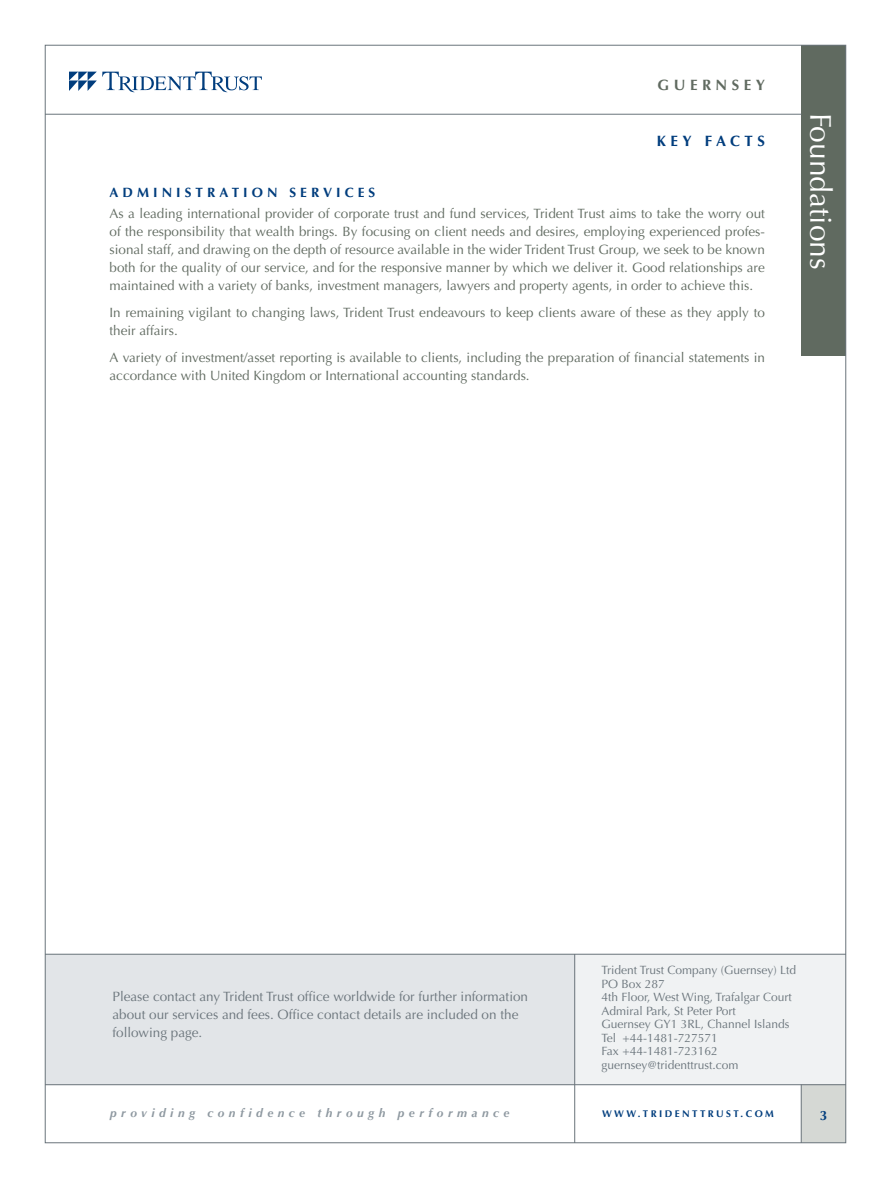
<style>
.page{position:relative;width:891px;height:1188px;background:#fff}
.page>*{position:absolute;margin:0;border:0;box-sizing:border-box;transform-origin:0 0}
.t1{font:30px "Optima LT Std";color:#fff}
.t2{font:700 15px "Optima LT Std";letter-spacing:.3em;color:#013d7d}
.t3{font:700 15px "Optima LT Std";letter-spacing:.3em;color:#606a60}
.Text-6pts___Above{font:13.5px/18px "Optima LT Std";color:#606a60}
.t4{font:13.5px/18px "Optima LT Std";color:#6a747b}
.Head_1{font:700 13.5px "Optima LT Std";letter-spacing:.3em;color:#013d7d}
.xOffice-Address{font:12px "Optima LT Std";color:#6a747b}
.t5{font:italic 700 12px "Optima LT Std";letter-spacing:.37em;color:#8f99a1}
.t6{font:700 9.75px "Optima LT Std";letter-spacing:.25em;color:#013d7d}
</style>
<div class="page">
<div style="left:45px;top:954px;width:801px;height:130px;background:#f0f2f3"></div>
<div style="left:45px;top:954px;width:530px;height:130px;background:#e2e5e8"></div>
<div style="left:801px;top:1084px;width:45px;height:59px;background:#d5d8d4"></div>
<div style="left:801px;top:45px;width:45px;height:311px;background:#606a60"></div>
<hr style="left:45px;top:1084px;width:801px;height:1px;background:#6a747b">
<hr style="left:801px;top:1084px;width:1px;height:59px;background:#6a747b">
<hr style="left:45px;top:114px;width:756px;height:1px;background:#6a747b">
<svg style="left:69px;top:72px;width:193px;height:20px"></svg>
<hr style="left:45px;top:954px;width:801px;height:1px;background:#6a747b">
<hr style="left:574px;top:954px;width:1px;height:189px;background:#6a747b">
<p class="t3" style="left:658px;top:76px;width:109px">GUERNSEY</p>
<p class="t2" style="left:657px;top:132px;width:110px">KEY FACTS</p>
<p class="Head_1" style="left:110px;top:185px;width:267px">ADMINISTRATION SERVICES</p>
<p class="Text-6pts___Above" style="left:110px;top:205px;width:657px;text-align:justify">As a leading international provider of corporate trust and fund services, Trident Trust aims to take the worry out of the responsibility that wealth brings. By focusing on client needs and desires, employing experienced profes&shy;sional staff, and drawing on the depth of resource available in the wider Trident Trust Group, we seek to be known both for the quality of our service, and for the responsive manner by which we deliver it. Good relationships are maintained with a variety of banks, investment managers, lawyers and property agents, in order to achieve this.</p>
<p class="Text-6pts___Above" style="left:110px;top:304px;width:657px">In remaining vigilant to changing laws, Trident Trust endeavours to keep clients aware of these as they apply to their affairs.</p>
<p class="Text-6pts___Above" style="left:110px;top:349px;width:657px">A variety of investment/asset reporting is available to clients, including the preparation of financial statements in accordance with United Kingdom or International accounting standards.</p>
<h1 class="t1" style="left:838px;top:112px;width:159px;rotate:90deg">Foundations</h1>
<p class="t4" style="left:112px;top:988px;width:417px">Please contact any Trident Trust office worldwide for further information about our services and fees. Office contact details are included on the following page.</p>
<p class="xOffice-Address" style="left:602px;top:963px;width:196px">Trident Trust Company (Guernsey) Ltd</p>
<p class="xOffice-Address" style="left:602px;top:977px;width:65px">PO Box 287</p>
<p class="xOffice-Address" style="left:602px;top:990px;width:192px">4th Floor, West Wing, Trafalgar Court</p>
<p class="xOffice-Address" style="left:602px;top:1004px;width:136px">Admiral Park, St Peter Port</p>
<p class="xOffice-Address" style="left:602px;top:1017px;width:190px">Guernsey GY1 3RL, Channel Islands</p>
<p class="xOffice-Address" style="left:602px;top:1031px;width:118px">Tel +44-1481-727571</p>
<p class="xOffice-Address" style="left:602px;top:1044px;width:118px">Fax +44-1481-723162</p>
<p class="xOffice-Address" style="left:602px;top:1058px;width:138px">guernsey@tridenttrust.com</p>
<p class="t5" style="left:110px;top:1106px;width:401px">providing confidence through performance</p>
<p class="t6" style="left:602px;top:1108px;width:173px">WWW.TRIDENTTRUST.COM</p>
<p class="Head_1" style="left:820px;top:1107px;width:9px">3</p>
</div>
